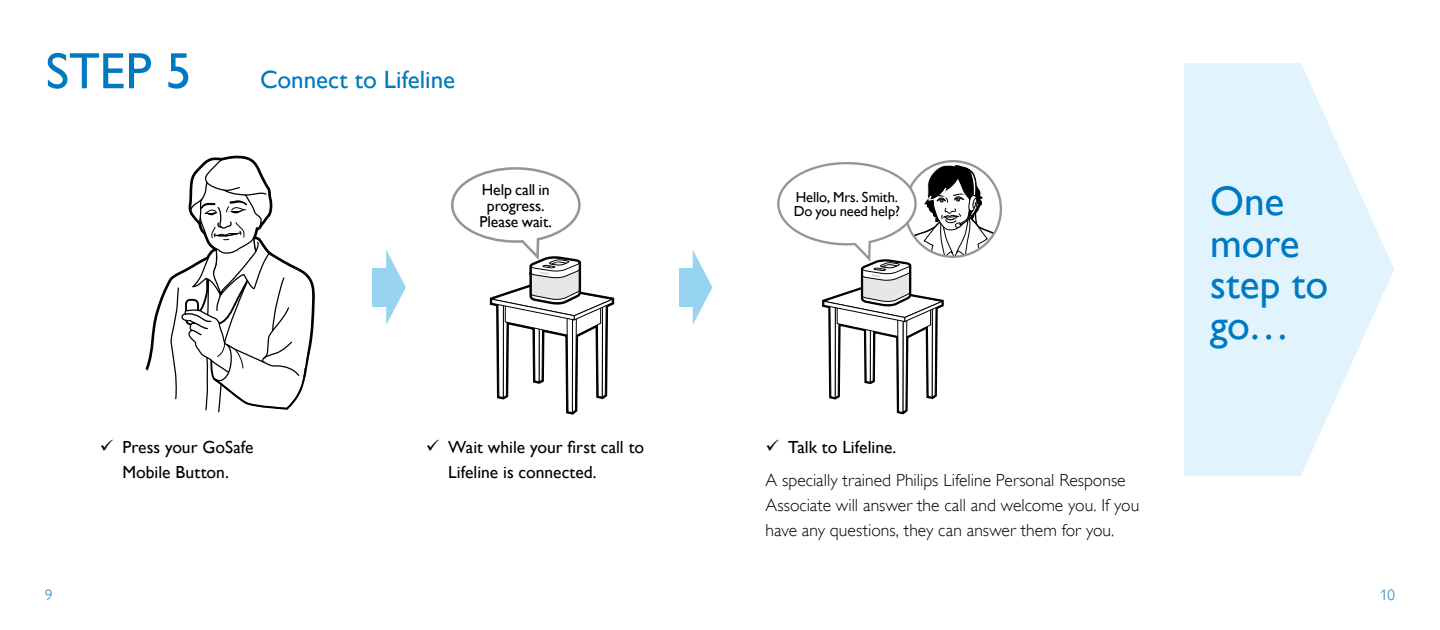
<style>
.page{position:relative;width:1440px;height:630px;background:#fff}
.page>*{position:absolute;margin:0;border:0;box-sizing:border-box;transform-origin:0 0}
.t1{font:51.25px "Gill Sans Alt One WGL";color:#0079c1}
.t2{font:41.25px/41.2px "Gill Sans Alt One WGL";letter-spacing:-.005em;color:#0079c1}
.t3{font:25px "Gill Sans Alt One WGL";color:#0079c1}
.t4{font:17.5px/25px "Gill Sans Alt One WGL Light";color:#000}
.t5{font:17.5px/25px "Gill Sans Alt One WGL";color:#000}
.t6{font:15.75px/15.8px "Gill Sans Alt One WGL";letter-spacing:-.01em;color:#000;text-align:center}
.t7{font:15px "Gill Sans Alt One WGL Light";color:#0079c1}
.t8{font:14.5px/14.5px "Gill Sans Alt One WGL";letter-spacing:-.01em;color:#000}
</style>
<div class="page">
<div style="left:1185px;top:63px;width:116px;height:412px;background:#e1f4fd"></div>
<svg style="left:1301px;top:64px;width:93px;height:411px;fill:#e1f4fd"></svg>
<svg style="left:693px;top:250px;width:19px;height:74px"></svg>
<div style="left:679px;top:268px;width:17px;height:38px;background:#97d4ef"></div>
<svg style="left:386px;top:250px;width:20px;height:75px"></svg>
<div style="left:372px;top:268px;width:18px;height:38px;background:#97d4ef"></div>
<svg style="left:146px;top:155px;width:168px;height:258px"></svg>
<svg style="left:451px;top:167px;width:164px;height:248px"></svg>
<svg style="left:777px;top:161px;width:224px;height:254px"></svg>
<h1 class="t1" style="left:46px;top:36px;width:147px">STEP 5</h1>
<h3 class="t3" style="left:260px;top:63px;width:197px">Connect to Lifeline</h3>
<p class="t6" style="left:480px;top:182px;width:74px">Help call in progress.<br>Please wait.</p>
<p class="t8" style="left:794px;top:190px;width:108px">Hello, Mrs. Smith.<br>Do you need help?</p>
<p class="t5" style="left:122px;top:435px;width:133px">Press your GoSafe<br>Mobile Button.</p>
<p class="t5" style="left:448px;top:435px;width:198px">Wait while your first call to<br>Lifeline is connected.</p>
<p class="t5" style="left:788px;top:435px;width:110px">Talk to Lifeline.</p>
<p class="t4" style="left:766px;top:468px;width:375px">A specially trained Philips Lifeline Personal Response<br>Associate will answer the call and welcome you. If you have any questions, they can answer them for you.</p>
<h2 class="t2" style="left:1210px;top:180px;width:120px">One more step to go…</h2>
<p class="t7" style="left:45px;top:585px;width:9px">9</p>
<p class="t7" style="left:1380px;top:585px;width:16px">10</p>
</div>
